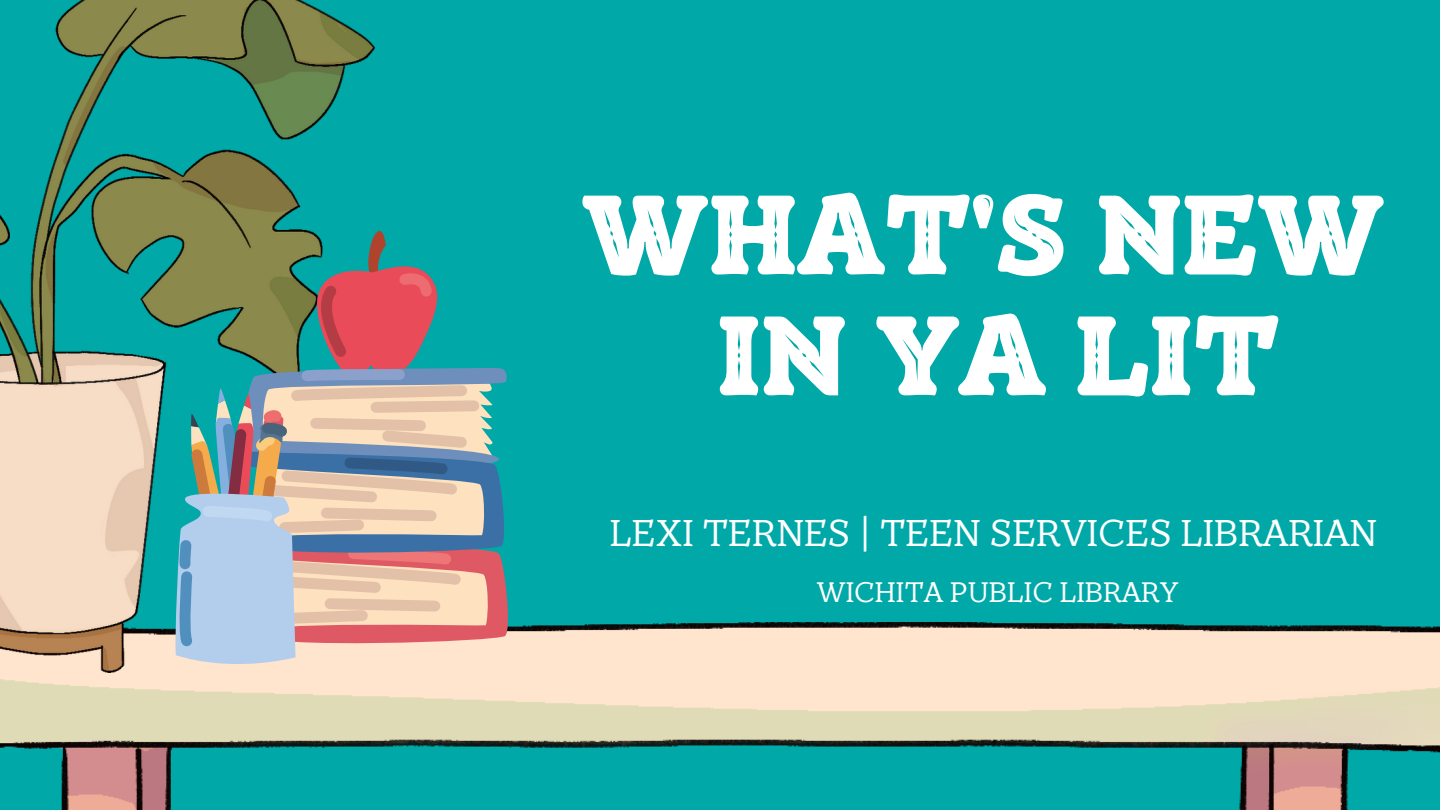
<style>
.page{position:relative;width:1440px;height:810px;background:#00a8a8}
.page>*{position:absolute;margin:0;border:0;box-sizing:border-box;transform-origin:0 0}
.t1{font:112.7px "TT Phobos Inline";color:#fff}
.t2{font:37px "TT Phobos";color:#fff}
.t3{font:28px "TT Phobos";color:#fff}
</style>
<div class="page">
<img style="left:0;top:623px;width:1440px;height:187px">
<img style="left:0;top:0;width:375px;height:673px">
<svg style="left:174px;top:224px;width:338px;height:449px"></svg>
<p class="t1" style="left:582px;top:167px;width:804px">WHAT'S NEW</p>
<p class="t1" style="left:717px;top:288px;width:563px">IN YA LIT</p>
<p class="t2" style="left:610px;top:510px;width:769px">LEXI TERNES | TEEN SERVICES LIBRARIAN</p>
<p class="t3" style="left:817px;top:575px;width:363px">WICHITA PUBLIC LIBRARY</p>
</div>
